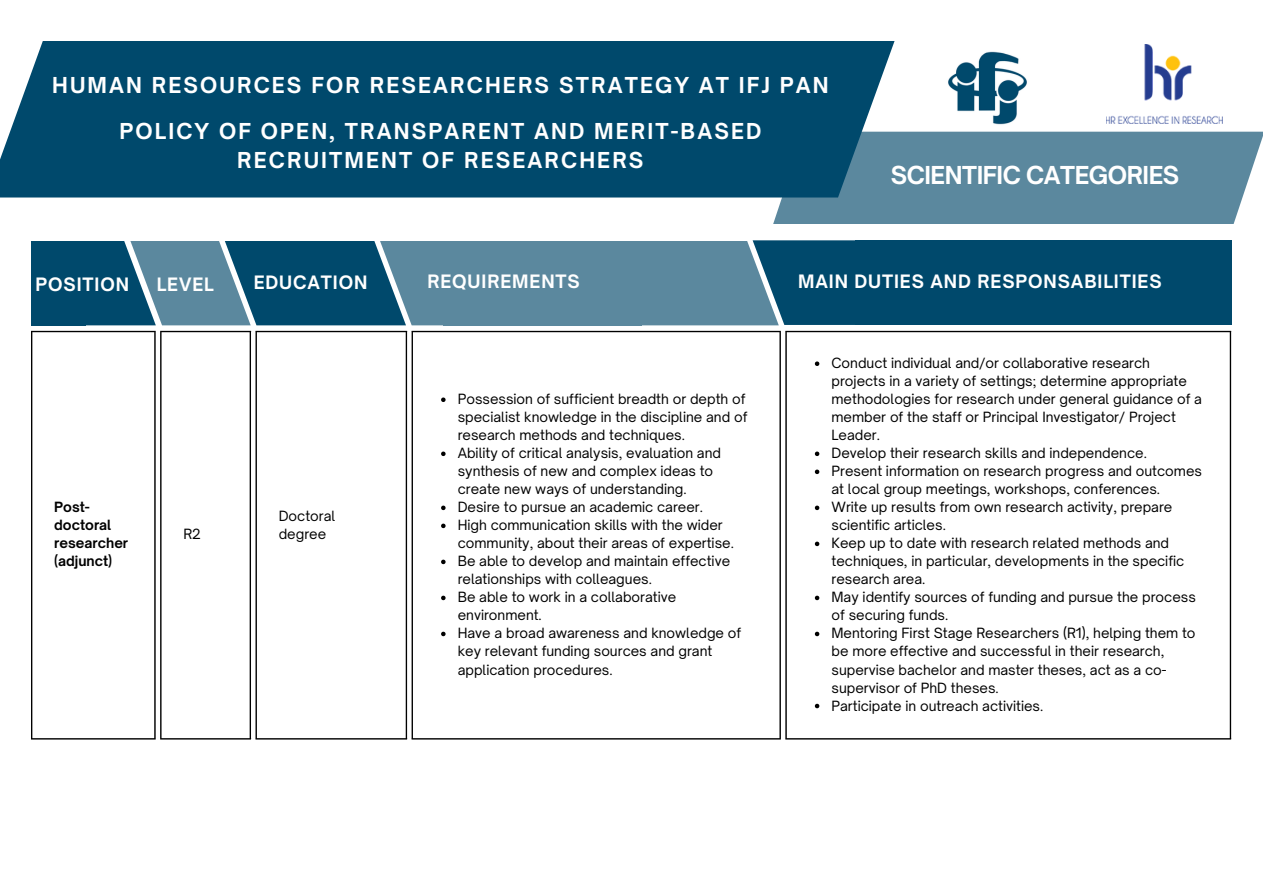
<style>
.page{position:relative;width:1263px;height:894px;background:#fff}
.page>*{position:absolute;margin:0;border:0;box-sizing:border-box;transform-origin:0 0}
.t1{font:700 23.7px "Open Sauce One";letter-spacing:-.02em;color:#fff}
.t2{font:700 21px/29px "Open Sauce One";letter-spacing:.1em;color:#fff;text-align:center}
.t3{font:700 17.7px "Open Sauce One";letter-spacing:.05em;color:#fff}
.t4{font:13.5px/18px "Open Sauce One";color:#000}
.t5{font:700 13.5px/18px "Open Sauce One";color:#000}
</style>
<div class="page">
<img style="left:940px;top:51px;width:95px;height:81px">
<div style="left:773px;top:132px;width:490px;height:92px;background:#5b889e"></div>
<div style="left:0;top:41px;width:895px;height:156px;background:#00496c"></div>
<img style="left:1106px;top:45px;width:116px;height:78px">
<svg style="left:32px;top:331px;width:1198px;height:408px"></svg>
<svg style="left:441px;top:397px;width:5px;height:5px"></svg>
<svg style="left:441px;top:451px;width:5px;height:5px"></svg>
<svg style="left:441px;top:505px;width:5px;height:5px"></svg>
<svg style="left:441px;top:523px;width:5px;height:5px"></svg>
<svg style="left:441px;top:559px;width:5px;height:5px"></svg>
<svg style="left:441px;top:595px;width:5px;height:5px"></svg>
<svg style="left:441px;top:631px;width:5px;height:5px"></svg>
<svg style="left:815px;top:361px;width:4px;height:5px"></svg>
<svg style="left:815px;top:451px;width:4px;height:5px"></svg>
<svg style="left:815px;top:469px;width:4px;height:5px"></svg>
<svg style="left:815px;top:505px;width:4px;height:5px"></svg>
<svg style="left:815px;top:541px;width:4px;height:5px"></svg>
<svg style="left:815px;top:595px;width:4px;height:5px"></svg>
<svg style="left:815px;top:631px;width:4px;height:5px"></svg>
<svg style="left:815px;top:703px;width:4px;height:5px"></svg>
<hr style="left:31px;top:332px;width:1px;height:406px;background:#000">
<hr style="left:154px;top:332px;width:2px;height:406px;background:#000">
<hr style="left:31px;top:331px;width:125px;height:1px;background:#000">
<hr style="left:31px;top:738px;width:125px;height:1px;background:#000">
<hr style="left:160px;top:332px;width:2px;height:406px;background:#000">
<hr style="left:250px;top:332px;width:1px;height:406px;background:#000">
<hr style="left:160px;top:331px;width:91px;height:1px;background:#000">
<hr style="left:160px;top:738px;width:91px;height:1px;background:#000">
<hr style="left:255px;top:332px;width:2px;height:406px;background:#000">
<hr style="left:406px;top:332px;width:1px;height:406px;background:#000">
<hr style="left:255px;top:331px;width:152px;height:1px;background:#000">
<hr style="left:255px;top:738px;width:152px;height:1px;background:#000">
<hr style="left:412px;top:332px;width:1px;height:406px;background:#000">
<hr style="left:779px;top:332px;width:2px;height:406px;background:#000">
<hr style="left:412px;top:331px;width:369px;height:1px;background:#000">
<hr style="left:412px;top:738px;width:369px;height:1px;background:#000">
<hr style="left:785px;top:332px;width:2px;height:406px;background:#000">
<hr style="left:1230px;top:332px;width:1px;height:406px;background:#000">
<hr style="left:785px;top:331px;width:446px;height:1px;background:#000">
<hr style="left:785px;top:738px;width:446px;height:1px;background:#000">
<div style="left:855px;top:240px;width:376px;height:85px;background:#00496c"></div>
<svg style="left:641px;top:240px;width:214px;height:85px;background:#3c728d"></svg>
<div style="left:443px;top:241px;width:198px;height:84px;background:#5b889e"></div>
<svg style="left:31px;top:241px;width:412px;height:84px;background:#286582"></svg>
<p class="t2" style="left:52px;top:71px;width:778px">HUMAN RESOURCES FOR RESEARCHERS STRATEGY AT IFJ PAN</p>
<p class="t2" style="left:119px;top:116px;width:643px">POLICY OF OPEN, TRANSPARENT AND MERIT-BASED<br>RECRUITMENT OF RESEARCHERS</p>
<p class="t1" style="left:891px;top:160px;width:290px">SCIENTIFIC CATEGORIES</p>
<p class="t3" style="left:36px;top:273px;width:95px">POSITION</p>
<p class="t3" style="left:157px;top:273px;width:59px">LEVEL</p>
<p class="t3" style="left:254px;top:271px;width:115px">EDUCATION</p>
<p class="t3" style="left:798px;top:270px;width:365px">MAIN DUTIES AND RESPONSABILITIES</p>
<p class="t3" style="left:427px;top:270px;width:154px">REQUIREMENTS</p>
<p class="t5" style="left:54px;top:498px;width:76px">Post&shy;doctoral researcher (adjunct)</p>
<p class="t4" style="left:183px;top:525px;width:19px">R2</p>
<h1 class="t4" style="left:279px;top:507px;width:58px">Doctoral degree</h1>
<p class="t4" style="left:458px;top:390px;width:291px">Possession of sufficient breadth or depth of specialist knowledge in the discipline and of research methods and techniques.</p>
<p class="t4" style="left:458px;top:444px;width:265px">Ability of critical analysis, evaluation and synthesis of new and complex ideas to create new ways of understanding.</p>
<p class="t4" style="left:458px;top:498px;width:247px">Desire to pursue an academic career.</p>
<p class="t4" style="left:458px;top:516px;width:278px">High communication skills with the wider community, about their areas of expertise.</p>
<p class="t4" style="left:458px;top:552px;width:274px">Be able to develop and maintain effective relationships with colleagues.</p>
<p class="t4" style="left:458px;top:588px;width:220px">Be able to work in a collaborative environment.</p>
<p class="t4" style="left:458px;top:624px;width:285px">Have a broad awareness and knowledge of key relevant funding sources and grant application procedures.</p>
<p class="t4" style="left:831px;top:354px;width:372px">Conduct individual and/or collaborative research projects in a variety of settings; determine appropriate methodologies for research under general guidance of a member of the staff or Principal Investigator/ Project Leader.</p>
<p class="t4" style="left:831px;top:444px;width:317px">Develop their research skills and independence.</p>
<p class="t4" style="left:831px;top:462px;width:372px">Present information on research progress and outcomes at local group meetings, workshops, conferences.</p>
<p class="t4" style="left:831px;top:498px;width:342px">Write up results from own research activity, prepare scientific articles.</p>
<p class="t4" style="left:831px;top:534px;width:354px">Keep up to date with research related methods and techniques, in particular, developments in the specific research area.</p>
<p class="t4" style="left:831px;top:588px;width:366px">May identify sources of funding and pursue the process of securing funds.</p>
<p class="t4" style="left:831px;top:624px;width:366px">Mentoring First Stage Researchers (R1), helping them to be more effective and successful in their research, supervise bachelor and master theses, act as a co&shy;supervisor of PhD theses.</p>
<p class="t4" style="left:831px;top:696px;width:213px">Participate in outreach activities.</p>
</div>
